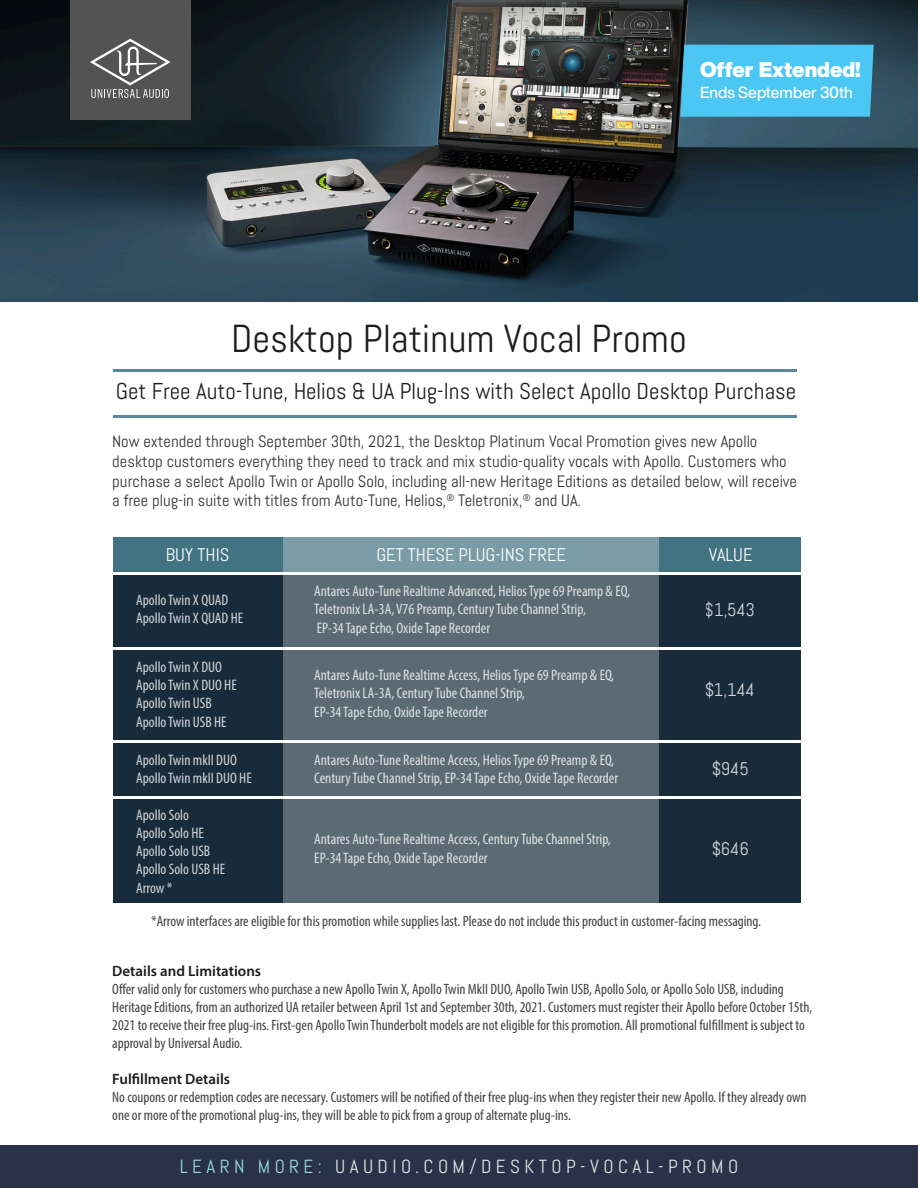
<style>
.page{position:relative;width:918px;height:1188px;background:#fff}
.page>*{position:absolute;margin:0;border:0;box-sizing:border-box;transform-origin:0 0}
.t1{font:39px "Abel Pro";color:#1c1d1c}
.t2{font:22.95px "Abel Pro";color:#1c1d1c}
.t3{font:900 21px "Helvetica Now Display";color:#fff}
.t4{font:19.05px "Abel Pro";letter-spacing:.235em;color:#e2e4e4}
.t5{font:18.3px "Abel Pro";color:#fff}
.t6{font:16.5px/19.8px "Abel Pro";color:#2f3030}
.t7{font:500 15.75px "Helvetica Now Display";color:#fff}
.t8{font:condensed 15.3px/18.3px "Myriad Pro";color:#fff}
.t9{font:condensed 15px/18px "Myriad Pro";color:#424242}
.t10{font:600 15px "Myriad Pro";color:#1c1d1c}
.s1{color:#95d7e3}
</style>
<div class="page">
<img style="left:0;top:0;width:918px;height:302px">
<div style="left:70px;top:0;width:120px;height:120px;background:#535353"></div>
<svg style="left:90px;top:39px;width:81px;height:59px"></svg>
<div style="left:0;top:1146px;width:918px;height:42px;background:#2a3249"></div>
<div style="left:680px;top:45px;width:194px;height:72px;background:#4cc6f2"></div>
<div style="left:113px;top:537px;width:688px;height:366px;background:#192f3f"></div>
<div style="left:113px;top:537px;width:688px;height:37px;background:#417382"></div>
<svg style="left:284px;top:537px;width:375px;height:366px;background:#60707a"></svg>
<hr style="left:103px;top:797px;width:709px;height:2px;background:#fff">
<hr style="left:103px;top:740px;width:709px;height:2px;background:#fff">
<hr style="left:103px;top:647px;width:709px;height:3px;background:#fff">
<hr style="left:103px;top:572px;width:709px;height:2px;background:#fff">
<hr style="left:113px;top:370px;width:683px;height:2px;background:#5987a0">
<hr style="left:113px;top:416px;width:683px;height:2px;background:#5987a0">
<p class="t3" style="left:700px;top:55px;width:162px">Offer Extended!</p>
<p class="t7" style="left:700px;top:82px;width:155px">Ends September 30th</p>
<p class="t1" style="left:231px;top:314px;width:457px">Desktop Platinum Vocal Promo</p>
<p class="t2" style="left:116px;top:377px;width:682px">Get Free Auto-Tune, Helios &amp; UA Plug-Ins with Select Apollo Desktop Purchase</p>
<p class="t6" style="left:112px;top:431px;width:686px">Now extended through September 30th, 2021, the Desktop Platinum Vocal Promotion gives new Apollo desktop customers everything they need to track and mix studio-quality vocals with Apollo. Customers who purchase a select Apollo Twin or Apollo Solo, including all-new Heritage Editions as detailed below, will receive a free plug-in suite with titles from Auto-Tune, Helios,<sup>®</sup> Teletronix,<sup>®</sup> and UA.</p>
<p class="t5" style="left:166px;top:544px;width:65px">BUY THIS</p>
<p class="t5" style="left:709px;top:544px;width:45px">VALUE</p>
<p class="t5" style="left:377px;top:544px;width:191px">GET THESE PLUG-INS FREE</p>
<p class="t8" style="left:136px;top:591px;width:109px">Apollo Twin X QUAD<br>Apollo Twin X QUAD HE</p>
<p class="t8" style="left:136px;top:657px;width:102px">Apollo Twin X DUO<br>Apollo Twin X DUO HE<br>Apollo Twin USB<br>Apollo Twin USB HE</p>
<p class="t8" style="left:136px;top:750px;width:117px">Apollo Twin mkII DUO<br>Apollo Twin mkII DUO HE</p>
<p class="t8" style="left:136px;top:805px;width:90px">Apollo Solo<br>Apollo Solo HE<br>Apollo Solo USB<br>Apollo Solo USB HE<br>Arrow *</p>
<p class="t8" style="left:314px;top:582px;width:317px">Antares Auto-Tune Realtime Advanced, Helios Type 69 Preamp &amp; EQ,<br>Teletronix LA-3A, V76 Preamp, Century Tube Channel Strip,<br>EP-34 Tape Echo, Oxide Tape Recorder</p>
<p class="t8" style="left:314px;top:666px;width:302px">Antares Auto-Tune Realtime Access, Helios Type 69 Preamp &amp; EQ,<br>Teletronix LA-3A, Century Tube Channel Strip,<br>EP-34 Tape Echo, Oxide Tape Recorder</p>
<p class="t5" style="left:705px;top:598px;width:52px">$1,543</p>
<p class="t5" style="left:704px;top:678px;width:52px">$1,144</p>
<p class="t8" style="left:314px;top:750px;width:306px">Antares Auto-Tune Realtime Access, Helios Type 69 Preamp &amp; EQ,<br>Century Tube Channel Strip, EP-34 Tape Echo, Oxide Tape Recorder</p>
<p class="t5" style="left:712px;top:757px;width:39px">$945</p>
<p class="t8" style="left:314px;top:830px;width:298px">Antares Auto-Tune Realtime Access, Century Tube Channel Strip,<br>EP-34 Tape Echo, Oxide Tape Recorder</p>
<p class="t5" style="left:711px;top:837px;width:39px">$646</p>
<p class="t9" style="left:151px;top:912px;width:612px">*Arrow interfaces are eligible for this promotion while supplies last. Please do not include this product in customer-facing messaging.</p>
<p class="t10" style="left:112px;top:961px;width:150px">Details and Limitations</p>
<p class="t9" style="left:112px;top:979px;width:702px">Offer valid only for customers who purchase a new Apollo Twin X, Apollo Twin MkII DUO, Apollo Twin USB, Apollo Solo, or Apollo Solo USB, including Heritage Editions, from an authorized UA retailer between April 1st and September 30th, 2021. Customers must register their Apollo before October 15th, 2021 to receive their free plug-ins. First-gen Apollo Twin Thunderbolt models are not eligible for this promotion. All promotional fulfillment is subject to approval by Universal Audio.</p>
<p class="t10" style="left:112px;top:1069px;width:119px">Fulfillment Details</p>
<p class="t9" style="left:112px;top:1087px;width:696px">No coupons or redemption codes are necessary. Customers will be notified of their free plug-ins when they register their new Apollo. If they already own one or more of the promotional plug-ins, they will be able to pick from a group of alternate plug-ins.</p>
<p class="t4" style="left:180px;top:1154px;width:560px"><span class="s1">LEARN MORE:</span> UAUDIO.COM/DESKTOP-VOCAL-PROMO</p>
</div>
